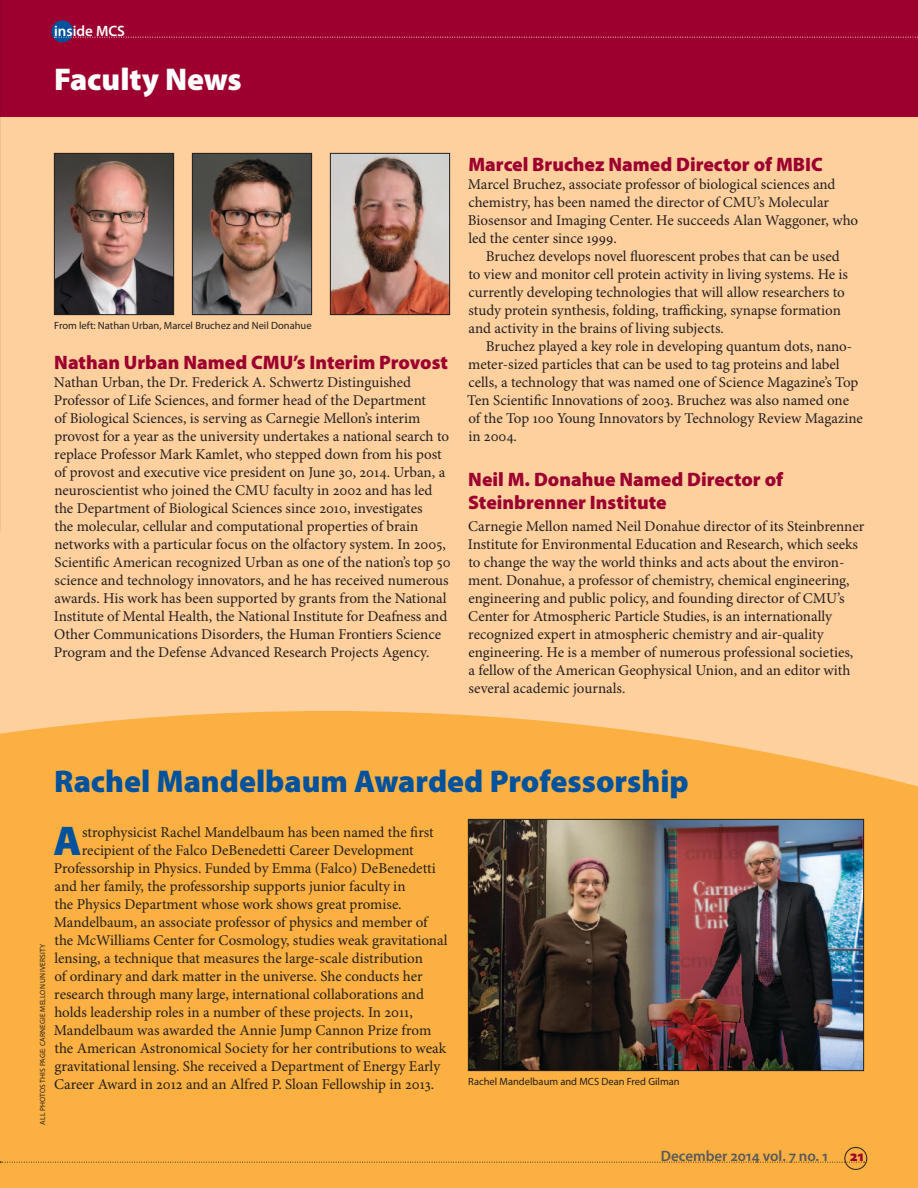
<style>
.page{position:relative;width:918px;height:1188px;background:#fed09e}
.page>*{position:absolute;margin:0;border:0;box-sizing:border-box;transform-origin:0 0}
.t1{font:900 41.7px "Myriad Pro";color:#00529c}
.t2{font:900 31.5px "Myriad Pro";color:#00529c}
.t3{font:900 31.5px "Myriad Pro";color:#fff}
.t4{font:900 19.5px/22.5px "Myriad Pro";color:#9d002e}
.t5{font:15px/18px "Minion Pro";color:#231f20}
.t6{font:600 15px "Myriad Pro";color:#58595b}
.t7{font:600 15px "Myriad Pro";color:#fff}
.t8{font:900 15px "Myriad Pro";color:#9d002e}
.t9{font:10.5px "Myriad Pro";color:#231f20}
.t10{font:7.5px "Myriad Pro";letter-spacing:.02em;color:#231f20}
</style>
<div class="page">
<div style="left:0;top:711px;width:918px;height:477px;background:#fbb041"></div>
<div style="left:0;top:0;width:918px;height:117px;background:#9d002e"></div>
<svg style="left:0;top:117px;width:1px;height:414px"></svg>
<img style="left:56px;top:155px;width:116px;height:158px">
<div style="left:54px;top:153px;width:120px;height:162px;border:1px solid #231f20"></div>
<img style="left:332px;top:155px;width:116px;height:158px">
<div style="left:330px;top:153px;width:120px;height:162px;border:1px solid #231f20"></div>
<img style="left:194px;top:155px;width:116px;height:158px">
<div style="left:192px;top:153px;width:120px;height:162px;border:1px solid #231f20"></div>
<img style="left:470px;top:821px;width:392px;height:248px">
<div style="left:468px;top:819px;width:396px;height:252px;border:1px solid #231f20"></div>
<svg style="left:0;top:1162px;width:865px;height:1px"></svg>
<div style="left:845px;top:1147px;width:22px;height:23px;border:1px solid #231f20;border-radius:50%"></div>
<div style="left:51px;top:20px;width:22px;height:22px;background:#00529c;border-radius:50%"></div>
<svg style="left:54px;top:37px;width:864px;height:1px"></svg>
<p class="t7" style="left:54px;top:23px;width:73px">inside MCS</p>
<p class="t3" style="left:54px;top:61px;width:189px">Faculty News</p>
<p class="t9" style="left:54px;top:320px;width:259px">From left: Nathan Urban, Marcel Bruchez and Neil Donahue</p>
<p class="t4" style="left:54px;top:351px;width:395px">Nathan Urban Named CMU’s Interim Provost</p>
<p class="t5" style="left:54px;top:374px;width:398px">Nathan Urban, the Dr. Frederick A. Schwertz Distinguished Professor of Life Sciences, and former head of the Department<br>of Biological Sciences, is serving as Carnegie Mellon’s interim provost for a year as the university undertakes a national search to replace Professor Mark Kamlet, who stepped down from his post of provost and executive vice president on June 30, 2014. Urban, a neuroscientist who joined the CMU faculty in 2002 and has led the Department of Biological Sciences since 2010, investigates<br>the molecular, cellular and computational properties of brain networks with a particular focus on the olfactory system. In 2005, Scientific American recognized Urban as one of the nation’s top 50 science and technology innovators, and he has received numerous awards. His work has been supported by grants from the National Institute of Mental Health, the National Institute for Deafness and Other Communications Disorders, the Human Frontiers Science Program and the Defense Advanced Research Projects Agency.</p>
<p class="t4" style="left:468px;top:153px;width:356px">Marcel Bruchez Named Director of MBIC</p>
<p class="t5" style="left:468px;top:176px;width:369px">Marcel Bruchez, associate professor of biological sciences and</p>
<p class="t5" style="left:468px;top:194px;width:362px">chemistry, has been named the director of CMU’s Molecular</p>
<p class="t5" style="left:468px;top:212px;width:392px">Biosensor and Imaging Center. He succeeds Alan Waggoner, who</p>
<p class="t5" style="left:468px;top:230px;width:150px">led the center since 1999.</p>
<p class="t5" style="left:486px;top:248px;width:355px">Bruchez develops novel fluorescent probes that can be used</p>
<p class="t5" style="left:468px;top:266px;width:381px">to view and monitor cell protein activity in living systems. He is</p>
<p class="t5" style="left:468px;top:284px;width:378px">currently developing technologies that will allow researchers to</p>
<p class="t5" style="left:469px;top:302px;width:374px">study protein synthesis, folding, trafficking, synapse formation</p>
<p class="t5" style="left:469px;top:320px;width:257px">and activity in the brains of living subjects.</p>
<p class="t5" style="left:486px;top:338px;width:368px">Bruchez played a key role in developing quantum dots, nano-</p>
<p class="t5" style="left:468px;top:356px;width:373px">meter-sized particles that can be used to tag proteins and label</p>
<p class="t5" style="left:468px;top:374px;width:391px">cells, a technology that was named one of Science Magazine’s Top</p>
<p class="t5" style="left:467px;top:392px;width:383px">Ten Scientific Innovations of 2003. Bruchez was also named one</p>
<p class="t5" style="left:468px;top:410px;width:396px">of the Top 100 Young Innovators by Technology Review Magazine</p>
<p class="t5" style="left:468px;top:428px;width:50px">in 2004.</p>
<p class="t4" style="left:468px;top:468px;width:317px">Neil M. Donahue Named Director of<br>Steinbrenner Institute</p>
<p class="t5" style="left:468px;top:518px;width:398px">Carnegie Mellon named Neil Donahue director of its Steinbrenner Institute for Environmental Education and Research, which seeks to change the way the world thinks and acts about the environ&shy;ment. Donahue, a professor of chemistry, chemical engineering, engineering and public policy, and founding director of CMU’s Center for Atmospheric Particle Studies, is an internationally recognized expert in atmospheric chemistry and air-quality engineering. He is a member of numerous professional societies,<br>a fellow of the American Geophysical Union, and an editor with several academic journals.</p>
<p class="t2" style="left:54px;top:763px;width:636px">Rachel Mandelbaum Awarded Professorship</p>
<p class="t10" style="left:38px;top:983px;width:35px;rotate:-90deg">University</p>
<p class="t10" style="left:38px;top:1050px;width:56px;rotate:-90deg">: Carnegie Mellon</p>
<p class="t10" style="left:38px;top:1083px;width:21px;rotate:-90deg">this page</p>
<p class="t10" style="left:38px;top:1125px;width:29px;rotate:-90deg">All photos</p>
<p class="t1" style="left:53px;top:817px;width:30px">A</p>
<p class="t5" style="left:82px;top:824px;width:353px">strophysicist Rachel Mandelbaum has been named the first</p>
<p class="t5" style="left:82px;top:842px;width:333px">recipient of the Falco DeBenedetti Career Development</p>
<p class="t5" style="left:54px;top:860px;width:383px">Professorship in Physics. Funded by Emma (Falco) DeBenedetti</p>
<p class="t5" style="left:55px;top:878px;width:352px">and her family, the professorship supports junior faculty in</p>
<p class="t5" style="left:54px;top:896px;width:349px">the Physics Department whose work shows great promise.</p>
<p class="t5" style="left:54px;top:914px;width:375px">Mandelbaum, an associate professor of physics and member of</p>
<p class="t5" style="left:54px;top:932px;width:395px">the McWilliams Center for Cosmology, studies weak gravitational</p>
<p class="t5" style="left:54px;top:950px;width:370px">lensing, a technique that measures the large-scale distribution</p>
<p class="t5" style="left:54px;top:968px;width:370px">of ordinary and dark matter in the universe. She conducts her</p>
<p class="t5" style="left:54px;top:986px;width:371px">research through many large, international collaborations and</p>
<p class="t5" style="left:54px;top:1004px;width:360px">holds leadership roles in a number of these projects. In 2011,</p>
<p class="t5" style="left:54px;top:1022px;width:379px">Mandelbaum was awarded the Annie Jump Cannon Prize from</p>
<p class="t5" style="left:54px;top:1040px;width:393px">the American Astronomical Society for her contributions to weak</p>
<p class="t5" style="left:54px;top:1058px;width:387px">gravitational lensing. She received a Department of Energy Early</p>
<p class="t5" style="left:54px;top:1076px;width:382px">Career Award in 2012 and an Alfred P. Sloan Fellowship in 2013.</p>
<p class="t9" style="left:468px;top:1076px;width:213px">Rachel Mandelbaum and MCS Dean Fred Gilman</p>
<p class="t6" style="left:661px;top:1148px;width:169px">December 2014 vol. 7 no. 1</p>
<p class="t8" style="left:850px;top:1147px;width:15px">21</p>
</div>
